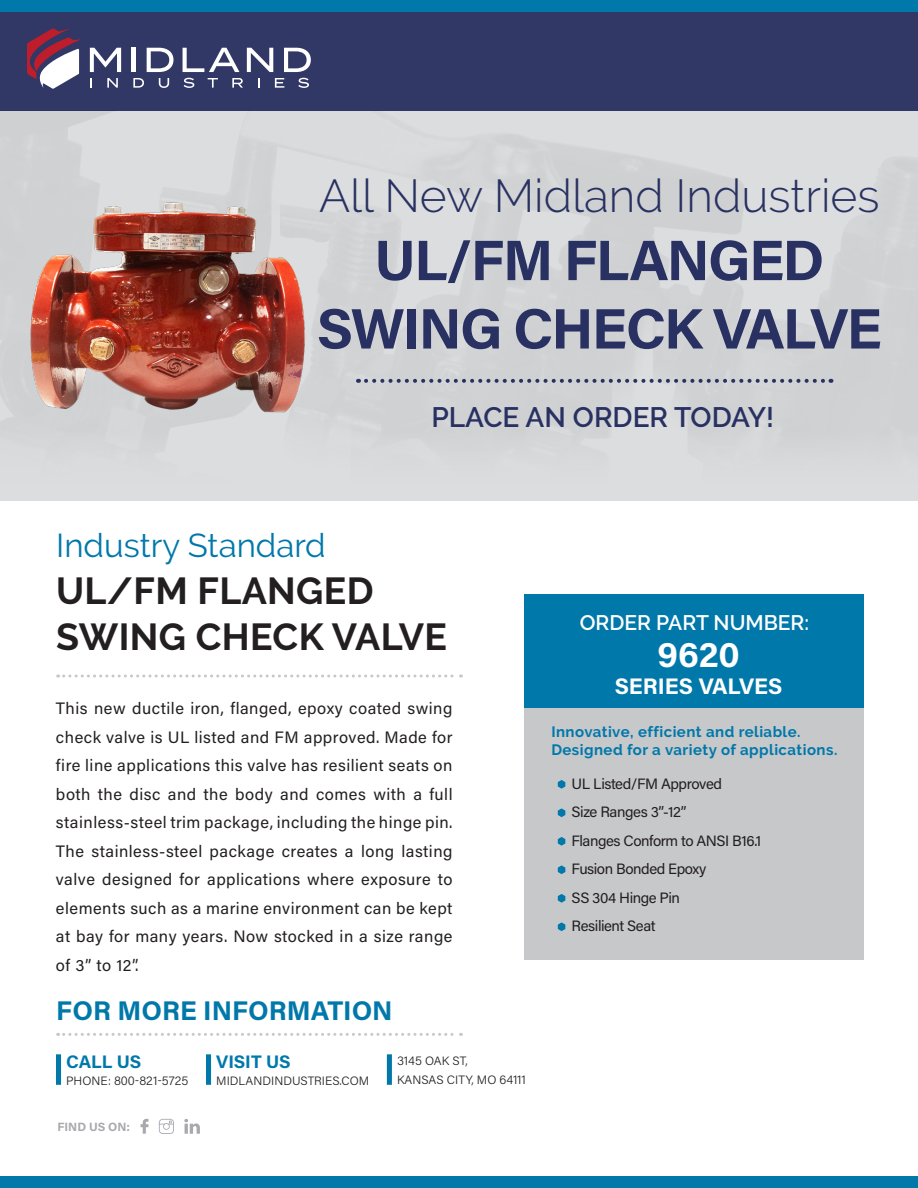
<style>
.page{position:relative;width:918px;height:1188px;background:#fff}
.page>*{position:absolute;margin:0;border:0;box-sizing:border-box;transform-origin:0 0}
.t1{font:700 57px/68.4px "Acumin Pro";letter-spacing:-.03em;color:#283161;text-align:center}
.t2{font:300 46.05px "Raleway";color:#283161}
.t3{font:700 37.5px/46.5px "Raleway";letter-spacing:.01em;color:#231f20}
.t4{font:700 34.5px "Acumin Pro";color:#fff}
.t5{font:33px "Raleway";color:#0078aa}
.t6{font:600 28.05px "Raleway";color:#283161}
.t7{font:700 27px "Acumin Pro";color:#0078aa}
.t8{font:700 22.5px "Acumin Pro";color:#fff}
.t9{font:600 21px "Raleway";color:#fff}
.t10{font:700 18.15px "Acumin Pro";letter-spacing:-.005em;color:#0078aa}
.t11{font:16.5px/28.5px "Acumin Pro";letter-spacing:.03em;color:#231f20;text-align:justify}
.t12{font:15px "Acumin Pro";letter-spacing:-.03em;color:#231f20}
.t13{font:700 15px/18px "Raleway";letter-spacing:.03em;color:#0078aa}
.t14{font:300 12.15px/19.5px "Acumin Pro";color:#231f20}
.t15{font:700 12px "Acumin Pro";color:#a8a9ad}
</style>
<div class="page">
<div style="left:0;top:0;width:918px;height:110px;background:#313866"></div>
<div style="left:0;top:110px;width:918px;height:391px;background:#d6d7d9"></div>
<div style="left:0;top:0;width:918px;height:12px;background:#0078aa"></div>
<div style="left:0;top:1176px;width:918px;height:12px;background:#0078aa"></div>
<svg style="left:90px;top:48px;width:31px;height:24px"></svg>
<hr style="left:132px;top:48px;width:4px;height:24px;background:#fff">
<svg style="left:147px;top:48px;width:27px;height:24px"></svg>
<svg style="left:183px;top:48px;width:56px;height:24px"></svg>
<svg style="left:247px;top:48px;width:26px;height:24px"></svg>
<svg style="left:284px;top:48px;width:27px;height:24px"></svg>
<svg style="left:90px;top:78px;width:2px;height:10px"></svg>
<svg style="left:107px;top:78px;width:11px;height:10px"></svg>
<svg style="left:133px;top:78px;width:11px;height:10px"></svg>
<svg style="left:159px;top:78px;width:10px;height:10px"></svg>
<svg style="left:184px;top:78px;width:10px;height:10px"></svg>
<svg style="left:208px;top:78px;width:10px;height:10px"></svg>
<svg style="left:232px;top:78px;width:11px;height:10px"></svg>
<svg style="left:275px;top:78px;width:9px;height:10px"></svg>
<svg style="left:298px;top:78px;width:11px;height:10px"></svg>
<svg style="left:27px;top:28px;width:54px;height:61px"></svg>
<div style="left:525px;top:594px;width:339px;height:114px;background:#0078aa"></div>
<svg style="left:366px;top:379px;width:465px;height:4px;background:#9296a9"></svg>
<svg style="left:58px;top:675px;width:403px;height:3px"></svg>
<div style="left:525px;top:708px;width:339px;height:252px;background:#c7c8ca"></div>
<svg style="left:558px;top:780px;width:7px;height:9px"></svg>
<svg style="left:558px;top:808px;width:7px;height:9px"></svg>
<svg style="left:558px;top:837px;width:7px;height:9px"></svg>
<svg style="left:558px;top:865px;width:7px;height:9px"></svg>
<svg style="left:558px;top:894px;width:7px;height:9px"></svg>
<svg style="left:558px;top:922px;width:7px;height:9px"></svg>
<svg style="left:140px;top:1119px;width:9px;height:15px"></svg>
<svg style="left:159px;top:1119px;width:15px;height:15px"></svg>
<svg style="left:184px;top:1119px;width:16px;height:15px"></svg>
<img style="left:27px;top:201px;width:280px;height:213px">
<svg style="left:58px;top:1033px;width:403px;height:3px"></svg>
<div style="left:56px;top:1054px;width:5px;height:31px;background:#0078aa"></div>
<div style="left:206px;top:1054px;width:5px;height:31px;background:#0078aa"></div>
<div style="left:387px;top:1054px;width:5px;height:31px;background:#0078aa"></div>
<p class="t2" style="left:319px;top:169px;width:562px">All New Midland Industries</p>
<p class="t1" style="left:317px;top:224px;width:566px">UL/FM FLANGED<br>SWING CHECK VALVE</p>
<p class="t6" style="left:431px;top:401px;width:344px">PLACE AN ORDER TODAY!</p>
<p class="t5" style="left:56px;top:526px;width:271px">Industry Standard</p>
<p class="t3" style="left:56px;top:567px;width:393px">UL/FM FLANGED<br>SWING CHECK VALVE</p>
<p class="t11" style="left:56px;top:693px;width:398px">This new ductile iron, flanged, epoxy coated swing check valve is UL listed and FM approved. Made for fire line applications this valve has resilient seats on both the disc and the body and comes with a full stainless-steel trim package, including the hinge pin.<br>The stainless-steel package creates a long lasting valve designed for applications where exposure to elements such as a marine environment can be kept at bay for many years. Now stocked in a size range of 3” to 12”.</p>
<p class="t7" style="left:56px;top:991px;width:338px">FOR MORE INFORMATION</p>
<p class="t10" style="left:66px;top:1049px;width:77px">CALL US</p>
<p class="t14" style="left:66px;top:1070px;width:124px">PHONE: 800-821-5725</p>
<p class="t15" style="left:57px;top:1118px;width:74px">FIND US ON:</p>
<p class="t10" style="left:216px;top:1049px;width:76px">VISIT US</p>
<p class="t14" style="left:216px;top:1070px;width:155px">MIDLANDINDUSTRIES.COM</p>
<p class="t14" style="left:397px;top:1050px;width:130px">3145 OAK ST,<br>KANSAS CITY, MO 64111</p>
<p class="t9" style="left:580px;top:610px;width:231px">ORDER PART NUMBER:</p>
<p class="t4" style="left:658px;top:630px;width:84px">9620</p>
<p class="t8" style="left:615px;top:670px;width:169px">SERIES VALVES</p>
<p class="t13" style="left:551px;top:722px;width:288px">Innovative, efficient and reliable.<br>Designed for a variety of applications.</p>
<p class="t12" style="left:572px;top:773px;width:152px">UL Listed/FM Approved</p>
<p class="t12" style="left:572px;top:802px;width:116px">Size Ranges 3”-12”</p>
<p class="t12" style="left:572px;top:830px;width:191px">Flanges Conform to ANSI B16.1</p>
<p class="t12" style="left:572px;top:859px;width:136px">Fusion Bonded Epoxy</p>
<p class="t12" style="left:572px;top:887px;width:110px">SS 304 Hinge Pin</p>
<p class="t12" style="left:572px;top:916px;width:85px">Resilient Seat</p>
</div>
